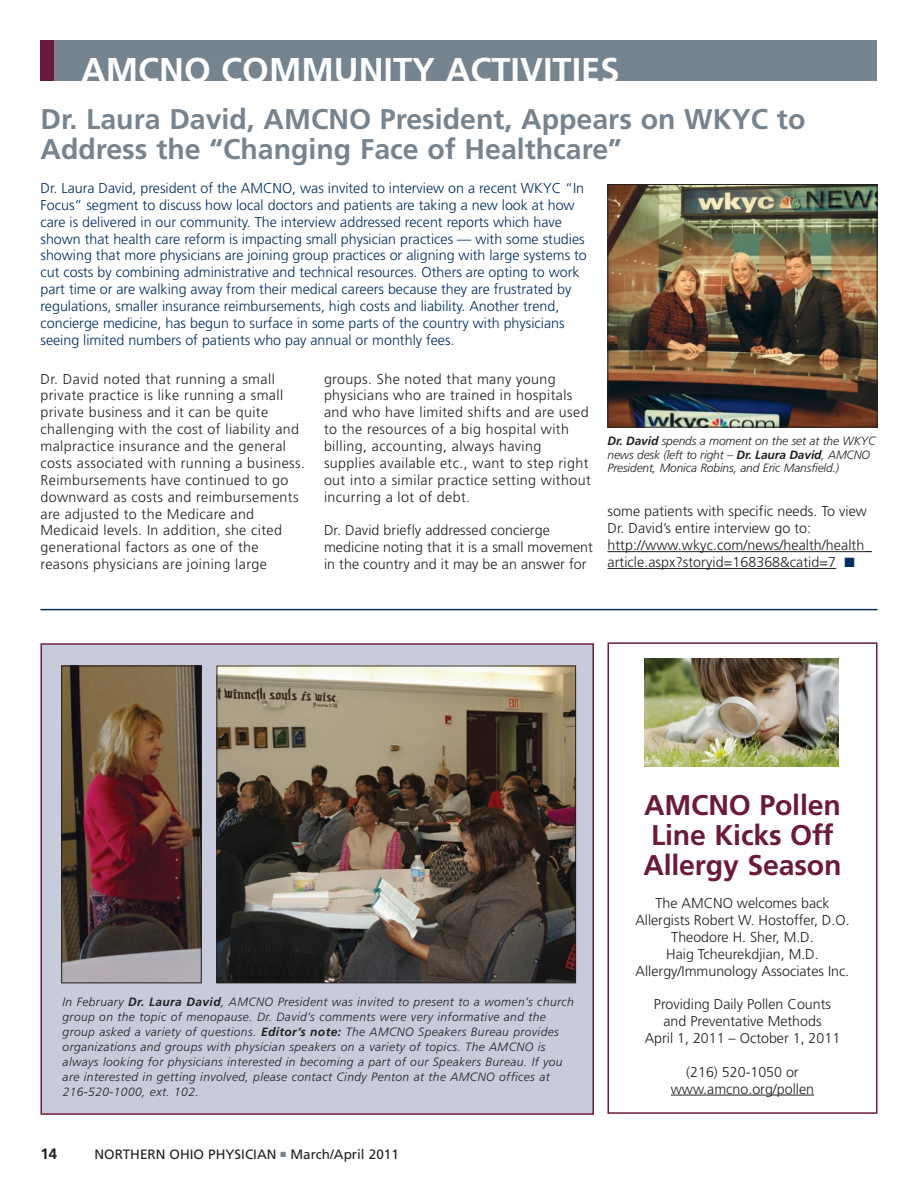
<style>
.page{position:relative;width:918px;height:1188px;background:#fff}
.page>*{position:absolute;margin:0;border:0;box-sizing:border-box;transform-origin:0 0}
.t1{font:700 34.35px "Frutiger";color:#fff}
.t2{font:700 28.5px/30px "Frutiger";color:#76848f}
.t3{font:700 28.5px/30px "Frutiger";letter-spacing:-.005em;color:#6b1a3b}
.t4{font:700 15px "Frutiger";color:#231f20}
.t5{font:300 14.25px/16.8px "Frutiger";color:#002e60}
.t6{font:300 14.25px/16.8px "Frutiger";letter-spacing:.03em;color:#231f20}
.t7{font:300 14.25px/16.8px "Frutiger";letter-spacing:.005em;color:#231f20}
.t8{font:300 14.25px/16.8px "Frutiger";color:#231f20;text-align:center}
.t9{font:13.5px "Frutiger";color:#231f20}
.t10{font:italic 300 12px/15px "Frutiger";letter-spacing:.035em;color:#231f20}
.t11{font:italic 300 12px/13.5px "Frutiger";letter-spacing:-.01em;color:#231f20}
.s1{font-weight:700}
.s2{color:#002e60}
.s3{color:#76848f}
</style>
<div class="page">
<div style="left:40px;top:40px;width:838px;height:41px;background:#76848f"></div>
<div style="left:40px;top:40px;width:14px;height:41px;background:#6b1a3b"></div>
<hr style="left:608px;top:551px;width:264px;height:1px;background:#231f20">
<hr style="left:608px;top:568px;width:228px;height:1px;background:#231f20">
<img style="left:610px;top:186px;width:266px;height:240px">
<div style="left:608px;top:184px;width:270px;height:244px;border:1px solid #231f20"></div>
<div style="left:42px;top:645px;width:550px;height:468px;background:#c7cbdc"></div>
<div style="left:40px;top:643px;width:554px;height:472px;border:2px solid #6b1a3b"></div>
<div style="left:608px;top:642px;width:270px;height:472px;border:2px solid #6b1a3b"></div>
<hr style="left:671px;top:1095px;width:143px;height:1px;background:#231f20">
<img style="left:645px;top:658px;width:193px;height:109px">
<hr style="left:40px;top:609px;width:837px;height:1px;background:#002e60">
<img style="left:63px;top:668px;width:137px;height:313px">
<div style="left:61px;top:666px;width:141px;height:317px;border:1px solid #231f20"></div>
<img style="left:219px;top:668px;width:355px;height:313px">
<div style="left:217px;top:666px;width:359px;height:317px;border:1px solid #231f20"></div>
<h1 class="t1" style="left:81px;top:56px;width:540px">AMCNO COMMUNITY ACTIVITIES</h1>
<h2 class="t2" style="left:40px;top:107px;width:766px">Dr. Laura David, AMCNO President, Appears on WKYC to<br>Address the “Changing Face of Healthcare”</h2>
<p class="t5" style="left:40px;top:181px;width:548px">Dr. Laura David, president of the AMCNO, was invited to interview on a recent WKYC “In Focus” segment to discuss how local doctors and patients are taking a new look at how care is delivered in our community. The interview addressed recent reports which have shown that health care reform is impacting small physician practices — with some studies showing that more physicians are joining group practices or aligning with large systems to cut costs by combining administrative and technical resources. Others are opting to work part time or are walking away from their medical careers because they are frustrated by regulations, smaller insurance reimbursements, high costs and liability. Another trend, concierge medicine, has begun to surface in some parts of the country with physicians seeing limited numbers of patients who pay annual or monthly fees.</p>
<p class="t6" style="left:40px;top:371px;width:266px">Dr. David noted that running a small private practice is like running a small private business and it can be quite challenging with the cost of liability and malpractice insurance and the general costs associated with running a business.<br>Reimbursements have continued to go downward as costs and reimbursements are adjusted to the Medicare and Medicaid levels. In addition, she cited generational factors as one of the reasons physicians are joining large</p>
<p class="t6" style="left:324px;top:371px;width:268px">groups. She noted that many young physicians who are trained in hospitals and who have limited shifts and are used to the resources of a big hospital with billing, accounting, always having supplies available etc., want to step right out into a similar practice setting without incurring a lot of debt.</p>
<p class="t7" style="left:324px;top:523px;width:271px">Dr. David briefly addressed concierge medicine noting that it is a small movement in the country and it may be an answer for</p>
<p class="t11" style="left:607px;top:435px;width:269px"><span class="s1">Dr. David</span> spends a moment on the set at the WKYC news desk (left to right – <span class="s1">Dr. Laura David</span>, AMCNO<br>President, Monica Robins, and Eric Mansfield.)</p>
<p class="t7" style="left:608px;top:504px;width:266px">some patients with specific needs. To view Dr. David’s entire interview go to: http://www.wkyc.com/news/health/health_ article.aspx?storyid=168368&amp;catid=7 <span class="s2">■</span></p>
<p class="t10" style="left:63px;top:995px;width:513px">In February <span class="s1">Dr. Laura David</span>, AMCNO President was invited to present to a women’s church group on the topic of menopause. Dr. David’s comments were very informative and the group asked a variety of questions. <span class="s1">Editor’s note:</span> The AMCNO Speakers Bureau provides organizations and groups with physician speakers on a variety of topics. The AMCNO is always looking for physicians interested in becoming a part of our Speakers Bureau. If you are interested in getting involved, please contact Cindy Penton at the AMCNO offices at 216-520-1000, ext. 102.</p>
<p class="t4" style="left:40px;top:1148px;width:18px">14</p>
<p class="t9" style="left:94px;top:1149px;width:306px">NORTHERN OHIO PHYSICIAN <span class="s3">■</span> March/April 2011</p>
<h2 class="t3" style="left:643px;top:792px;width:200px">AMCNO Pollen<br>Line Kicks Off<br>Allergy Season</h2>
<p class="t8" style="left:635px;top:896px;width:216px">The AMCNO welcomes back<br>Allergists Robert W. Hostoffer, D.O.<br>Theodore H. Sher, M.D.<br>Haig Tcheurekdjian, M.D.<br>Allergy/Immunology Associates Inc.</p>
<p class="t8" style="left:645px;top:997px;width:197px">Providing Daily Pollen Counts and Preventative Methods<br>April 1, 2011 – October 1, 2011</p>
<p class="t8" style="left:671px;top:1064px;width:145px">(216) 520-1050 or www.amcno.org/pollen</p>
</div>
